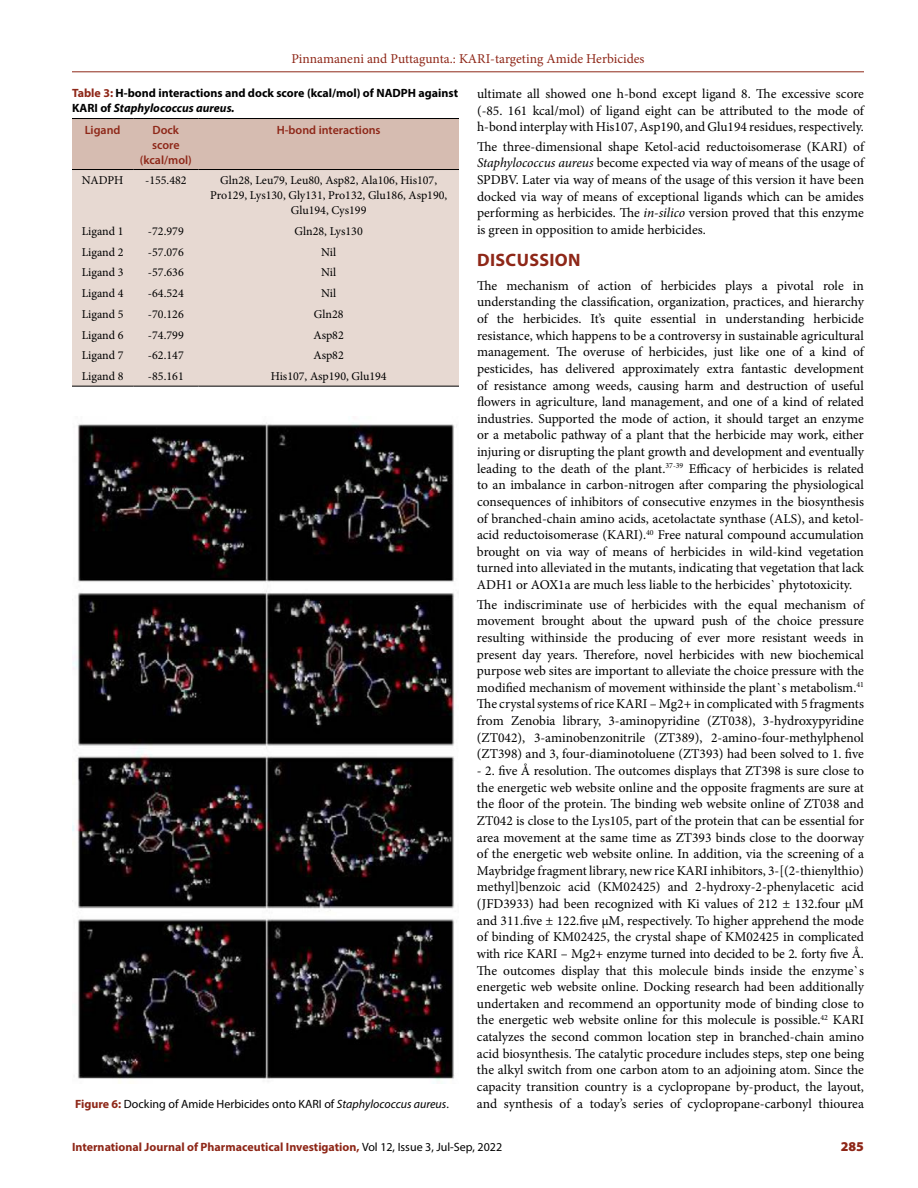
<style>
.page{position:relative;width:918px;height:1188px;background:#fff}
.page>*{position:absolute;margin:0;border:0;box-sizing:border-box;transform-origin:0 0}
.t1{font:700 18px "Myriad Pro";letter-spacing:.02em;color:#8e2718}
.t2{font:13.5px/16.6px "Minion Pro";color:#000;text-align:justify}
.t3{font:13.5px "Minion Pro";color:#8e2718}
.t4{font:900 13.5px "Myriad Pro";color:#8e2718}
.t5{font:12px/15px "Minion Pro";color:#000;text-align:center}
.t6{font:700 12px/15px "Myriad Pro";color:#000}
.t7{font:700 12px "Myriad Pro";color:#8e2718}
.t8{font:12px "Myriad Pro";color:#000}
.t9{font:600 12px/15px "Myriad Pro";color:#8e2718;text-align:center}
.s1{color:#8e2718}
.s2{font-style:italic}
.s3{font-weight:700;color:#8e2718}
.s4{font-weight:400;color:#000}
</style>
<div class="page">
<hr style="left:72px;top:72px;width:792px;height:1px;background:#8e2718">
<div style="left:72px;top:119px;width:387px;height:50px;background:#d6bcb1"></div>
<div style="left:72px;top:170px;width:387px;height:216px;background:#e7d9d2"></div>
<hr style="left:72px;top:118px;width:61px;height:1px;background:#000">
<hr style="left:133px;top:118px;width:65px;height:1px;background:#000">
<hr style="left:198px;top:118px;width:261px;height:1px;background:#000">
<hr style="left:72px;top:169px;width:61px;height:1px;background:#000">
<hr style="left:133px;top:169px;width:65px;height:1px;background:#000">
<hr style="left:198px;top:169px;width:261px;height:1px;background:#000">
<hr style="left:72px;top:386px;width:61px;height:1px;background:#000">
<hr style="left:133px;top:386px;width:65px;height:1px;background:#000">
<hr style="left:198px;top:386px;width:261px;height:1px;background:#000">
<img style="left:72px;top:422px;width:386px;height:662px">
<p class="t3" style="left:292px;top:50px;width:354px">Pinnamaneni and Puttagunta.: KARI-targeting Amide Herbicides</p>
<p class="t6" style="left:72px;top:85px;width:388px"><span class="s1">Table 3:</span> H-bond interactions and dock score (kcal/mol) of NADPH against<br>KARI of <span class="s2">Staphylococcus aureus.</span></p>
<p class="t9" style="left:85px;top:122px;width:37px">Ligand</p>
<p class="t9" style="left:140px;top:122px;width:53px">Dock score (kcal/mol)</p>
<p class="t9" style="left:277px;top:122px;width:105px">H-bond interactions</p>
<p class="t5" style="left:82px;top:173px;width:43px">NADPH</p>
<p class="t5" style="left:145px;top:173px;width:43px">-155.482</p>
<p class="t5" style="left:210px;top:173px;width:239px">Gln28, Leu79, Leu80, Asp82, Ala106, His107,<br>Pro129, Lys130, Gly131, Pro132, Glu186, Asp190,<br>Glu194, Cys199</p>
<p class="t5" style="left:82px;top:224px;width:43px">Ligand 1</p>
<p class="t5" style="left:148px;top:224px;width:37px">-72.979</p>
<p class="t5" style="left:295px;top:224px;width:70px">Gln28, Lys130</p>
<p class="t5" style="left:82px;top:244px;width:43px">Ligand 2</p>
<p class="t5" style="left:148px;top:244px;width:37px">-57.076</p>
<p class="t5" style="left:321px;top:244px;width:16px">Nil</p>
<p class="t5" style="left:82px;top:265px;width:43px">Ligand 3</p>
<p class="t5" style="left:148px;top:265px;width:37px">-57.636</p>
<p class="t5" style="left:321px;top:265px;width:16px">Nil</p>
<p class="t5" style="left:82px;top:286px;width:43px">Ligand 4</p>
<p class="t5" style="left:148px;top:286px;width:37px">-64.524</p>
<p class="t5" style="left:321px;top:286px;width:16px">Nil</p>
<p class="t5" style="left:82px;top:307px;width:43px">Ligand 5</p>
<p class="t5" style="left:148px;top:307px;width:37px">-70.126</p>
<p class="t5" style="left:314px;top:307px;width:31px">Gln28</p>
<p class="t5" style="left:82px;top:327px;width:43px">Ligand 6</p>
<p class="t5" style="left:148px;top:327px;width:37px">-74.799</p>
<p class="t5" style="left:314px;top:327px;width:32px">Asp82</p>
<p class="t5" style="left:82px;top:348px;width:43px">Ligand 7</p>
<p class="t5" style="left:148px;top:348px;width:37px">-62.147</p>
<p class="t5" style="left:314px;top:348px;width:32px">Asp82</p>
<p class="t5" style="left:82px;top:369px;width:43px">Ligand 8</p>
<p class="t5" style="left:148px;top:369px;width:37px">-85.161</p>
<p class="t5" style="left:271px;top:369px;width:117px">His107, Asp190, Glu194</p>
<p class="t8" style="left:75px;top:1096px;width:375px"><span class="s3">Figure 6:</span> Docking of Amide Herbicides onto KARI of <span class="s2">Staphylococcus aureus</span>.</p>
<p class="t2" style="left:477px;top:85px;width:388px">ultimate all showed one h-bond except ligand 8. The excessive score (-85. 161 kcal/mol) of ligand eight can be attributed to the mode of h-bond interplay with His107, Asp190, and Glu194 residues, respectively.</p>
<p class="t2" style="left:477px;top:138px;width:389px">The three-dimensional shape Ketol-acid reductoisomerase (KARI) of <span class="s2">Staphylococcus aureus</span> become expected via way of means of the usage of SPDBV. Later via way of means of the usage of this version it have been docked via way of means of exceptional ligands which can be amides performing as herbicides. The <span class="s2">in-silico</span> version proved that this enzyme is green in opposition to amide herbicides.</p>
<h1 class="t1" style="left:477px;top:248px;width:105px">DISCUSSION</h1>
<p class="t2" style="left:477px;top:277px;width:389px">The mechanism of action of herbicides plays a pivotal role in understanding the classification, organization, practices, and hierarchy of the herbicides. It’s quite essential in understanding herbicide resistance, which happens to be a controversy in sustainable agricultural management. The overuse of herbicides, just like one of a kind of pesticides, has delivered approximately extra fantastic development of resistance among weeds, causing harm and destruction of useful flowers in agriculture, land management, and one of a kind of related industries. Supported the mode of action, it should target an enzyme or a metabolic pathway of a plant that the herbicide may work, either injuring or disrupting the plant growth and development and eventually leading to the death of the plant.<sup>37-39</sup> Efficacy of herbicides is related to an imbalance in carbon-nitrogen after comparing the physiological consequences of inhibitors of consecutive enzymes in the biosynthesis of branched-chain amino acids, acetolactate synthase (ALS), and ketol&shy;acid reductoisomerase (KARI).<sup>40</sup> Free natural compound accumulation brought on via way of means of herbicides in wild-kind vegetation turned into alleviated in the mutants, indicating that vegetation that lack ADH1 or AOX1a are much less liable to the herbicides` phytotoxicity.</p>
<p class="t2" style="left:477px;top:596px;width:389px">The indiscriminate use of herbicides with the equal mechanism of movement brought about the upward push of the choice pressure resulting withinside the producing of ever more resistant weeds in present day years. Therefore, novel herbicides with new biochemical purpose web sites are important to alleviate the choice pressure with the modified mechanism of movement withinside the plant`s metabolism.<sup>41<br></sup>The crystal systems of rice KARI – Mg2+ in complicated with 5 fragments from Zenobia library, 3-aminopyridine (ZT038), 3-hydroxypyridine (ZT042), 3-aminobenzonitrile (ZT389), 2-amino-four-methylphenol (ZT398) and 3, four-diaminotoluene (ZT393) had been solved to 1. five</p>
<p class="t2" style="left:477px;top:762px;width:389px">- 2. five Å resolution. The outcomes displays that ZT398 is sure close to the energetic web website online and the opposite fragments are sure at the floor of the protein. The binding web website online of ZT038 and ZT042 is close to the Lys105, part of the protein that can be essential for area movement at the same time as ZT393 binds close to the doorway of the energetic web website online. In addition, via the screening of a Maybridge fragment library, new rice KARI inhibitors, 3-[(2-thienylthio) methyl]benzoic acid (KM02425) and 2-hydroxy-2-phenylacetic acid (JFD3933) had been recognized with Ki values of 212 ± 132.four μM and 311.five ± 122.five μM, respectively. To higher apprehend the mode of binding of KM02425, the crystal shape of KM02425 in complicated with rice KARI – Mg2+ enzyme turned into decided to be 2. forty five Å.<br>The outcomes display that this molecule binds inside the enzyme`s energetic web website online. Docking research had been additionally undertaken and recommend an opportunity mode of binding close to the energetic web website online for this molecule is possible.<sup>42</sup> KARI catalyzes the second common location step in branched-chain amino acid biosynthesis. The catalytic procedure includes steps, step one being the alkyl switch from one carbon atom to an adjoining atom. Since the capacity transition country is a cyclopropane by-product, the layout, and synthesis of a today’s series of cyclopropane-carbonyl thiourea</p>
<p class="t7" style="left:72px;top:1139px;width:432px">International Journal of Pharmaceutical Investigation, <span class="s4">Vol 12, Issue 3, Jul-Sep, 2022</span></p>
<p class="t4" style="left:841px;top:1137px;width:25px">285</p>
</div>
